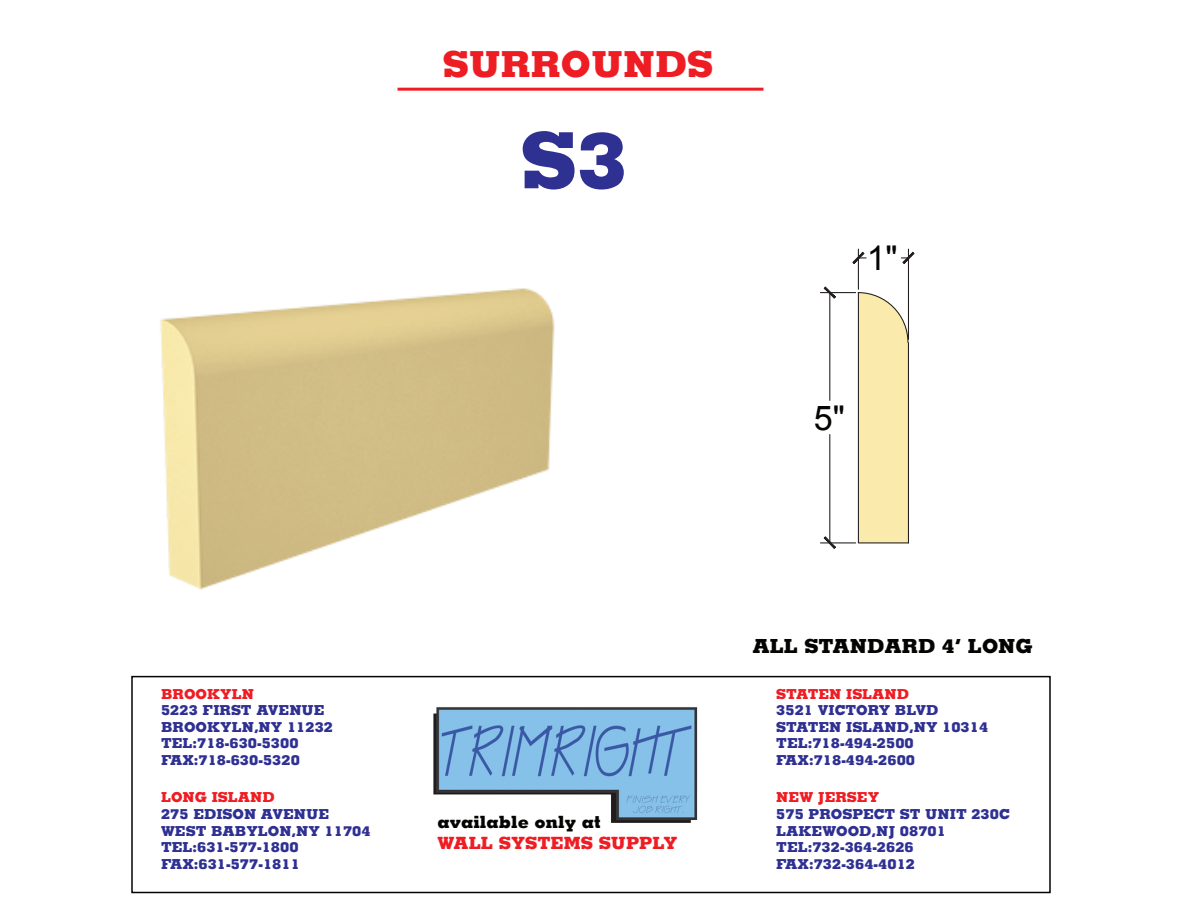
<style>
.page{position:relative;width:1188px;height:918px;background:#fff}
.page>*{position:absolute;margin:0;border:0;box-sizing:border-box;transform-origin:0 0}
.t1{font:800 77.55px "Memphis";color:#2e3092}
.t2{font:800 36px "Memphis";color:#ee1d23}
.t3{font:34.05px "Arial";color:#050504}
.t4{font:800 19.5px "Memphis";color:#040503}
.t5{font:800 16.95px "Memphis";color:#ee1d23}
.t6{font:800 16.95px "Memphis";color:#040503}
.t7{font:800 13.8px/16.6px "Memphis";color:#2e3092}
.t8{font:800 13.8px "Memphis";color:#ee1d23}
</style>
<div class="page">
<img style="left:131px;top:288px;width:514px;height:388px">
<img style="left:433px;top:707px;width:265px;height:116px">
<div style="left:131px;top:676px;width:920px;height:217px;border:2px solid #040503"></div>
<hr style="left:398px;top:88px;width:366px;height:3px;background:#ee1d23">
<hr style="left:858px;top:249px;width:1px;height:40px;background:#231f20">
<hr style="left:908px;top:249px;width:1px;height:90px;background:#231f20">
<svg style="left:852px;top:252px;width:14px;height:12px"></svg>
<svg style="left:901px;top:252px;width:14px;height:12px"></svg>
<hr style="left:820px;top:292px;width:36px;height:1px;background:#231f20">
<hr style="left:820px;top:542px;width:36px;height:1px;background:#231f20">
<hr style="left:829px;top:293px;width:1px;height:107px;background:#231f20">
<hr style="left:829px;top:435px;width:1px;height:108px;background:#231f20">
<svg style="left:824px;top:286px;width:12px;height:13px"></svg>
<svg style="left:824px;top:536px;width:12px;height:13px"></svg>
<svg style="left:857px;top:292px;width:52px;height:252px;background:#f5e7af"></svg>
<hr style="left:908px;top:343px;width:1px;height:200px;background:#231f20">
<h2 class="t2" style="left:443px;top:41px;width:272px">SURROUNDS</h2>
<h1 class="t1" style="left:521px;top:111px;width:109px">S3</h1>
<h3 class="t3" style="left:867px;top:236px;width:33px">1"</h3>
<h3 class="t3" style="left:814px;top:395px;width:33px">5"</h3>
<p class="t8" style="left:161px;top:685px;width:94px">BROOKYLN</p>
<p class="t7" style="left:161px;top:702px;width:174px">5223 FIRST AVENUE<br>BROOKYLN,NY 11232<br>TEL:718-630-5300<br>FAX:718-630-5320</p>
<p class="t8" style="left:161px;top:789px;width:115px">LONG ISLAND</p>
<p class="t7" style="left:161px;top:805px;width:211px">275 EDISON AVENUE<br>WEST BABYLON,NY 11704<br>TEL:631-577-1800<br>FAX:631-577-1811</p>
<p class="t6" style="left:438px;top:811px;width:165px">available only at</p>
<p class="t5" style="left:438px;top:832px;width:241px">WALL SYSTEMS SUPPLY</p>
<h3 class="t4" style="left:752px;top:633px;width:282px">ALL STANDARD 4’ LONG</h3>
<p class="t8" style="left:776px;top:685px;width:134px">STATEN ISLAND</p>
<p class="t7" style="left:776px;top:702px;width:213px">3521 VICTORY BLVD<br>STATEN ISLAND,NY 10314<br>TEL:718-494-2500<br>FAX:718-494-2600</p>
<p class="t8" style="left:776px;top:789px;width:104px">NEW JERSEY</p>
<p class="t7" style="left:776px;top:805px;width:235px">575 PROSPECT ST UNIT 230C<br>LAKEWOOD,NJ 08701<br>TEL:732-364-2626<br>FAX:732-364-4012</p>
</div>
